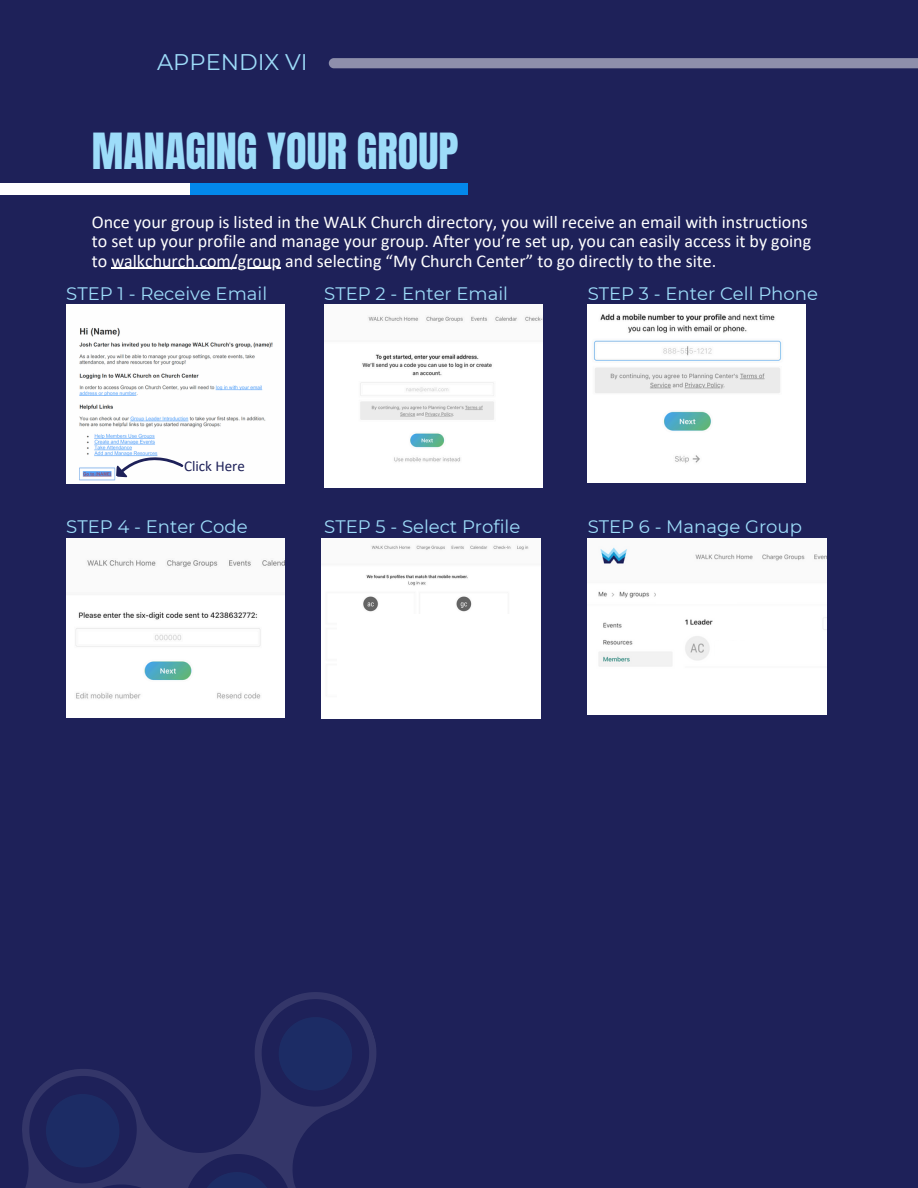
<style>
.page{position:relative;width:918px;height:1188px;background:#1e2159}
.page>*{position:absolute;margin:0;border:0;box-sizing:border-box;transform-origin:0 0}
.t1{font:42.45px "Anton";color:#9ddcf9}
.t2{font:22.5px "Montserrat";color:#9ddcf9}
.t3{font:18px/19.2px "Calibri";color:#fff}
.t4{font:18px "Montserrat";color:#9ddcf9}
.t5{font:15px "Calibri";color:#1e2159}
</style>
<div class="page">
<svg style="left:329px;top:58px;width:589px;height:10px;background:#8c8da9"></svg>
<div style="left:0;top:184px;width:467px;height:11px;background:#0388eb"></div>
<div style="left:0;top:184px;width:190px;height:11px;background:#fff"></div>
<svg style="left:22px;top:992px;width:354px;height:196px"></svg>
<svg style="left:23px;top:1143px;width:4px;height:10px"></svg>
<svg style="left:185px;top:1157px;width:104px;height:31px"></svg>
<svg style="left:36px;top:1084px;width:93px;height:93px"></svg>
<svg style="left:269px;top:1007px;width:93px;height:93px"></svg>
<img style="left:66px;top:305px;width:218px;height:179px">
<svg style="left:112px;top:434px;width:72px;height:50px;background:#e1e7f1"></svg>
<img style="left:324px;top:305px;width:218px;height:182px">
<img style="left:588px;top:305px;width:218px;height:178px">
<img style="left:66px;top:538px;width:218px;height:179px">
<div style="left:322px;top:538px;width:218px;height:180px;background:#fff"></div>
<div style="left:337px;top:614px;width:193px;height:101px;background:#fff"></div>
<img style="left:588px;top:538px;width:238px;height:177px">
<div style="left:657px;top:587px;width:80px;height:16px;background:#fff"></div>
<div style="left:715px;top:641px;width:80px;height:16px;background:#fff"></div>
<hr style="left:111px;top:268px;width:170px;height:1px;background:#fff">
<h2 class="t2" style="left:157px;top:48px;width:152px">APPENDIX VI</h2>
<h3 class="t1" style="left:92px;top:121px;width:368px">MANAGING YOUR GROUP</h3>
<p class="t3" style="left:92px;top:214px;width:721px">Once your group is listed in the WALK Church directory, you will receive an email with instructions to set up your profile and manage your group. After you’re set up, you can easily access it by going to walkchurch.com/group and selecting “My Church Center” to go directly to the site.</p>
<h3 class="t4" style="left:66px;top:283px;width:203px">STEP 1 - Receive Email</h3>
<h3 class="t4" style="left:324px;top:283px;width:185px">STEP 2 - Enter Email</h3>
<h3 class="t5" style="left:184px;top:460px;width:62px">Click Here</h3>
<p class="t4" style="left:588px;top:283px;width:232px">STEP 3 - Enter Cell Phone</p>
<p class="t4" style="left:66px;top:516px;width:183px">STEP 4 - Enter Code</p>
<p class="t4" style="left:324px;top:516px;width:198px">STEP 5 - Select Profile</p>
<p class="t4" style="left:588px;top:516px;width:216px">STEP 6 - Manage Group</p>
</div>
